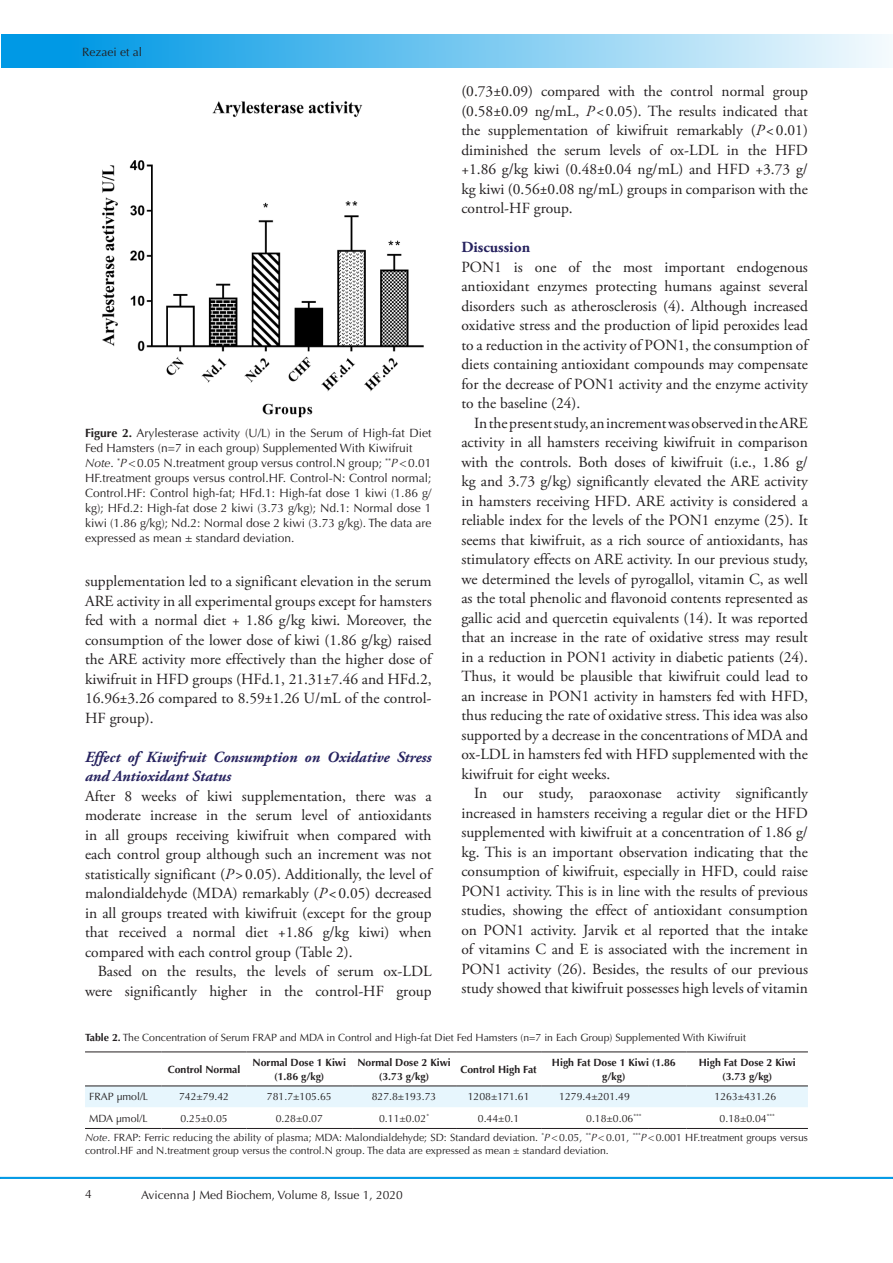
<style>
.page{position:relative;width:893px;height:1263px;background:#fff}
.page>*{position:absolute;margin:0;border:0;box-sizing:border-box;transform-origin:0 0}
.t1{font:15.45px/19.5px "Adobe Garamond Pro";color:#231f20;text-align:justify}
.Supertitle{font:italic 700 15.45px/19.5px "Adobe Garamond Pro";color:#27235f}
.heading_1{font:700 15.45px "Adobe Garamond Pro";color:#27235f}
.t2{font:12px/15px "Optima LT Std";color:#231f20}
.footnote_text{font:10.5px/13.5px "Optima LT Std";color:#231f20}
.footnote_text-2{font:700 10.5px/13.5px "Optima LT Std";color:#231f20;text-align:center}
.s1{font-weight:700}
.s2{font-style:italic}
</style>
<div class="page">
<hr style="left:0;top:1177px;width:893px;height:2px;background:#0099e5">
<div style="left:1px;top:35px;width:892px;height:33px;background:linear-gradient(to right,#0092e3,#f4fafd)"></div>
<img style="left:102px;top:101px;width:322px;height:317px">
<div style="left:85px;top:1086px;width:723px;height:21px;background:#e7f6fd"></div>
<hr style="left:85px;top:1051px;width:77px;height:1px;background:#231f20">
<hr style="left:162px;top:1051px;width:85px;height:1px;background:#231f20">
<hr style="left:247px;top:1051px;width:105px;height:1px;background:#231f20">
<hr style="left:352px;top:1051px;width:104px;height:1px;background:#231f20">
<hr style="left:456px;top:1051px;width:85px;height:1px;background:#231f20">
<hr style="left:541px;top:1051px;width:107px;height:1px;background:#231f20">
<hr style="left:648px;top:1051px;width:39px;height:1px;background:#231f20">
<hr style="left:687px;top:1051px;width:121px;height:1px;background:#231f20">
<hr style="left:85px;top:1085px;width:77px;height:1px;background:#231f20">
<hr style="left:162px;top:1085px;width:85px;height:1px;background:#231f20">
<hr style="left:247px;top:1085px;width:105px;height:1px;background:#231f20">
<hr style="left:352px;top:1085px;width:104px;height:1px;background:#231f20">
<hr style="left:456px;top:1085px;width:85px;height:1px;background:#231f20">
<hr style="left:541px;top:1085px;width:107px;height:1px;background:#231f20">
<hr style="left:648px;top:1085px;width:39px;height:1px;background:#231f20">
<hr style="left:687px;top:1085px;width:121px;height:1px;background:#231f20">
<hr style="left:85px;top:1128px;width:77px;height:1px;background:#231f20">
<hr style="left:162px;top:1128px;width:85px;height:1px;background:#231f20">
<hr style="left:247px;top:1128px;width:105px;height:1px;background:#231f20">
<hr style="left:352px;top:1128px;width:104px;height:1px;background:#231f20">
<hr style="left:456px;top:1128px;width:85px;height:1px;background:#231f20">
<hr style="left:541px;top:1128px;width:107px;height:1px;background:#231f20">
<hr style="left:648px;top:1128px;width:39px;height:1px;background:#231f20">
<hr style="left:687px;top:1128px;width:121px;height:1px;background:#231f20">
<p class="t2" style="left:82px;top:45px;width:62px">Rezaei et al</p>
<p class="t2" style="left:85px;top:425px;width:348px"><span class="s1">Figure 2.</span> Arylesterase activity (U/L) in the Serum of High-fat Diet<br>Fed Hamsters (n=7 in each group) Supplemented With Kiwifruit</p>
<p class="t2" style="left:85px;top:455px;width:348px;text-align:justify"><span class="s2">Note</span>. <sup>*</sup><span class="s2">P</span>&lt;0.05 N.treatment group versus control.N group; <sup>**</sup><span class="s2">P</span>&lt;0.01<br>HF.treatment groups versus control.HF. Control-N: Control normal; Control.HF: Control high-fat; HFd.1: High-fat dose 1 kiwi (1.86 g/ kg); HFd.2: High-fat dose 2 kiwi (3.73 g/kg); Nd.1: Normal dose 1 kiwi (1.86 g/kg); Nd.2: Normal dose 2 kiwi (3.73 g/kg). The data are expressed as mean ± standard deviation.</p>
<p class="t1" style="left:85px;top:572px;width:348px">supplementation led to a significant elevation in the serum ARE activity in all experimental groups except for hamsters fed with a normal diet + 1.86 g/kg kiwi. Moreover, the consumption of the lower dose of kiwi (1.86 g/kg) raised the ARE activity more effectively than the higher dose of kiwifruit in HFD groups (HFd.1, 21.31±7.46 and HFd.2, 16.96±3.26 compared to 8.59±1.26 U/mL of the control-HF group).</p>
<p class="Supertitle" style="left:85px;top:747px;width:348px">Effect of Kiwifruit Consumption on Oxidative Stress and Antioxidant Status</p>
<p class="t1" style="left:85px;top:786px;width:348px">After 8 weeks of kiwi supplementation, there was a moderate increase in the serum level of antioxidants in all groups receiving kiwifruit when compared with each control group although such an increment was not statistically significant (<span class="s2">P</span>&gt;0.05). Additionally, the level of malondialdehyde (MDA) remarkably (<span class="s2">P</span>&lt;0.05) decreased in all groups treated with kiwifruit (except for the group that received a normal diet +1.86 g/kg kiwi) when compared with each control group (Table 2).</p>
<p class="t1" style="left:85px;top:962px;width:348px;text-align:right">Based on the results, the levels of serum ox-LDL were significantly higher in the control-HF group</p>
<p class="t1" style="left:461px;top:82px;width:348px">(0.73±0.09) compared with the control normal group (0.58±0.09 ng/mL, <span class="s2">P</span>&lt;0.05). The results indicated that the supplementation of kiwifruit remarkably (<span class="s2">P</span>&lt;0.01) diminished the serum levels of ox-LDL in the HFD +1.86 g/kg kiwi (0.48±0.04 ng/mL) and HFD +3.73 g/ kg kiwi (0.56±0.08 ng/mL) groups in comparison with the control-HF group.</p>
<p class="heading_1" style="left:461px;top:238px;width:70px">Discussion</p>
<p class="t1" style="left:461px;top:258px;width:348px">PON1 is one of the most important endogenous antioxidant enzymes protecting humans against several disorders such as atherosclerosis (4). Although increased oxidative stress and the production of lipid peroxides lead to a reduction in the activity of PON1, the consumption of diets containing antioxidant compounds may compensate for the decrease of PON1 activity and the enzyme activity to the baseline (24).</p>
<p class="t1" style="left:461px;top:414px;width:348px;text-indent:13px">In the present study, an increment was observed in the ARE activity in all hamsters receiving kiwifruit in comparison with the controls. Both doses of kiwifruit (i.e., 1.86 g/ kg and 3.73 g/kg) significantly elevated the ARE activity in hamsters receiving HFD. ARE activity is considered a reliable index for the levels of the PON1 enzyme (25). It seems that kiwifruit, as a rich source of antioxidants, has stimulatory effects on ARE activity. In our previous study, we determined the levels of pyrogallol, vitamin C, as well as the total phenolic and flavonoid contents represented as gallic acid and quercetin equivalents (14). It was reported that an increase in the rate of oxidative stress may result in a reduction in PON1 activity in diabetic patients (24).<br>Thus, it would be plausible that kiwifruit could lead to an increase in PON1 activity in hamsters fed with HFD, thus reducing the rate of oxidative stress. This idea was also supported by a decrease in the concentrations of MDA and ox-LDL in hamsters fed with HFD supplemented with the kiwifruit for eight weeks.</p>
<p class="t1" style="left:461px;top:784px;width:348px;text-indent:13px">In our study, paraoxonase activity significantly increased in hamsters receiving a regular diet or the HFD supplemented with kiwifruit at a concentration of 1.86 g/ kg. This is an important observation indicating that the consumption of kiwifruit, especially in HFD, could raise PON1 activity. This is in line with the results of previous studies, showing the effect of antioxidant consumption on PON1 activity. Jarvik et al reported that the intake of vitamins C and E is associated with the increment in PON1 activity (26). Besides, the results of our previous study showed that kiwifruit possesses high levels of vitamin</p>
<p class="footnote_text" style="left:85px;top:1031px;width:662px"><span class="s1">Table 2.</span> The Concentration of Serum FRAP and MDA in Control and High-fat Diet Fed Hamsters (n=7 in Each Group) Supplemented With Kiwifruit</p>
<p class="footnote_text-2" style="left:168px;top:1062px;width:74px">Control Normal</p>
<p class="footnote_text-2" style="left:253px;top:1056px;width:95px">Normal Dose 1 Kiwi (1.86 g/kg)</p>
<p class="footnote_text-2" style="left:357px;top:1056px;width:95px">Normal Dose 2 Kiwi (3.73 g/kg)</p>
<p class="footnote_text-2" style="left:460px;top:1062px;width:78px">Control High Fat</p>
<p class="footnote_text-2" style="left:552px;top:1056px;width:125px">High Fat Dose 1 Kiwi (1.86 g/kg)</p>
<p class="footnote_text-2" style="left:699px;top:1056px;width:98px">High Fat Dose 2 Kiwi (3.73 g/kg)</p>
<p class="footnote_text" style="left:89px;top:1090px;width:60px">FRAP μmol/L</p>
<p class="footnote_text" style="left:179px;top:1090px;width:52px">742±79.42</p>
<p class="footnote_text" style="left:267px;top:1090px;width:66px">781.7±105.65</p>
<p class="footnote_text" style="left:372px;top:1090px;width:66px">827.8±193.73</p>
<p class="footnote_text" style="left:468px;top:1090px;width:63px">1208±171.61</p>
<p class="footnote_text" style="left:559px;top:1090px;width:72px">1279.4±201.49</p>
<p class="footnote_text" style="left:715px;top:1090px;width:63px">1263±431.26</p>
<p class="footnote_text" style="left:89px;top:1111px;width:60px">MDA μmol/L</p>
<p class="footnote_text" style="left:180px;top:1111px;width:49px">0.25±0.05</p>
<p class="footnote_text" style="left:276px;top:1111px;width:49px">0.28±0.07</p>
<p class="footnote_text" style="left:379px;top:1111px;width:51px">0.11±0.02<sup>*</sup></p>
<p class="footnote_text" style="left:478px;top:1111px;width:43px">0.44±0.1</p>
<p class="footnote_text" style="left:586px;top:1111px;width:57px">0.18±0.06<sup>***</sup></p>
<p class="footnote_text" style="left:720px;top:1111px;width:57px">0.18±0.04<sup>***</sup></p>
<p class="footnote_text" style="left:85px;top:1130px;width:724px"><span class="s2">Note</span>. FRAP: Ferric reducing the ability of plasma; MDA: Malondialdehyde; SD: Standard deviation. <sup>*</sup><span class="s2">P</span>&lt;0.05, <sup>**</sup><span class="s2">P</span>&lt;0.01, <sup>***</sup><span class="s2">P</span>&lt;0.001 HF.treatment groups versus control.HF and N.treatment group versus the control.N group. The data are expressed as mean ± standard deviation.</p>
<p class="t2" style="left:85px;top:1187px;width:8px">4</p>
<p class="t2" style="left:141px;top:1188px;width:263px">Avicenna J Med Biochem, Volume 8, Issue 1, 2020</p>
</div>
